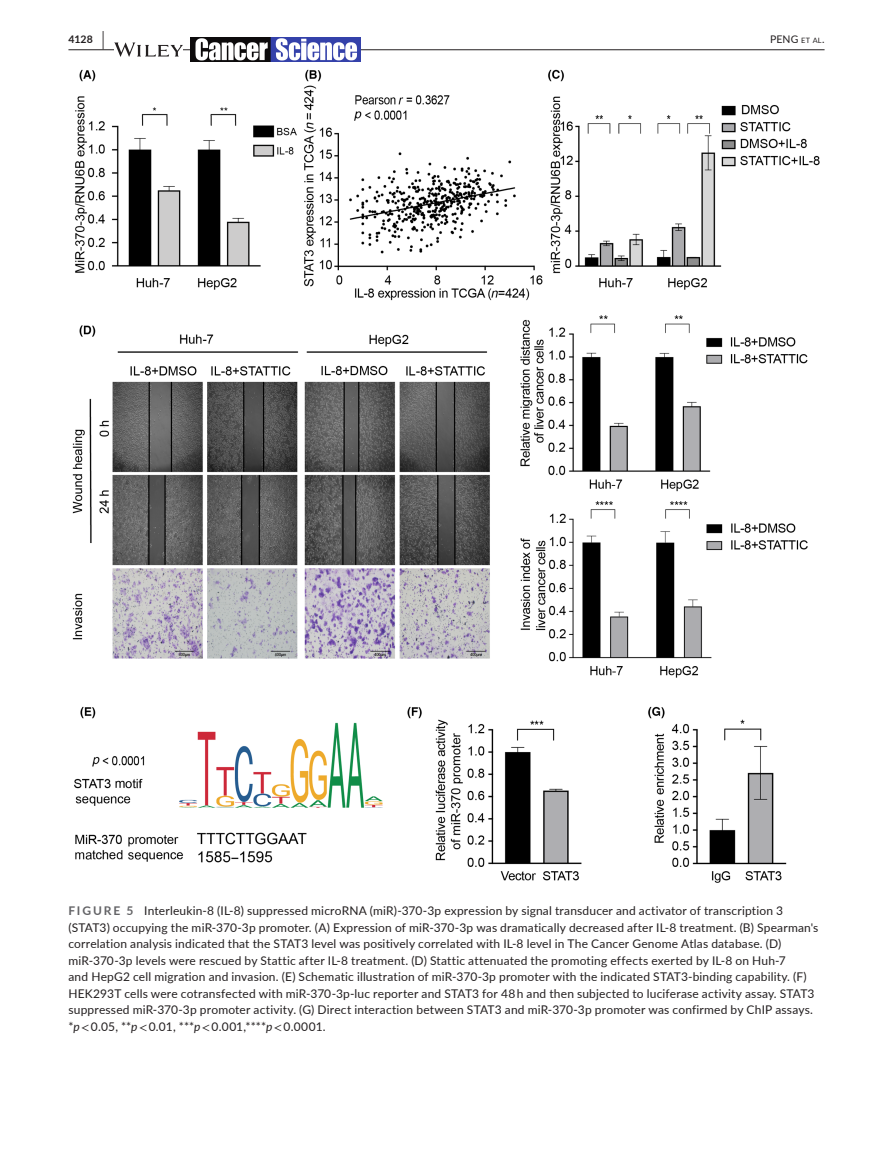
<style>
.page{position:relative;width:893px;height:1174px;background:#fff}
.page>*{position:absolute;margin:0;border:0;box-sizing:border-box;transform-origin:0 0}
.t1{font:12px/16.5px "Lato";letter-spacing:.015em;color:#231f20}
.t2{font:10.5px "Lato";color:#231f20}
.t3{font:700 10.5px "Lato";color:#231f20}
.s1{font-size:19.5px}
.s2{font-size:7.35px}
.s3{font-weight:700;color:#636366}
.s4{font-style:italic}
.s5{font-family:"STIX"}
</style>
<div class="page">
<hr style="left:68px;top:49px;width:756px;height:1px;background:#231f20">
<svg style="left:114px;top:42px;width:69px;height:15px"></svg>
<img style="left:191px;top:38px;width:170px;height:24px">
<img style="left:72px;top:69px;width:748px;height:814px">
<p class="t3" style="left:68px;top:31px;width:37px">4128 <span class="s1">|</span></p>
<p class="t2" style="left:770px;top:31px;width:56px">PENG <span class="s2">et al</span>.</p>
<p class="t1" style="left:68px;top:902px;width:751px"><span class="s3">FIGURE 5</span> Interleukin-8 (IL-8) suppressed microRNA (miR)-370-3p expression by signal transducer and activator of transcription 3 (STAT3) occupying the miR-370-3p promoter. (A) Expression of miR-370-3p was dramatically decreased after IL-8 treatment. (B) Spearman's correlation analysis indicated that the STAT3 level was positively correlated with IL-8 level in The Cancer Genome Atlas database. (D) miR-370-3p levels were rescued by Stattic after IL-8 treatment. (D) Stattic attenuated the promoting effects exerted by IL-8 on Huh-7<br>and HepG2 cell migration and invasion. (E) Schematic illustration of miR-370-3p promoter with the indicated STAT3-binding capability. (F)<br>HEK293T cells were cotransfected with miR-370-3p-luc reporter and STAT3 for 48 h and then subjected to luciferase activity assay. STAT3 suppressed miR-370-3p promoter activity. (G) Direct interaction between STAT3 and miR-370-3p promoter was confirmed by ChIP assays. *<span class="s4">p</span><span class="s5">&lt;</span> 0.05, **<span class="s4">p</span><span class="s5">&lt;</span> 0.01, ***<span class="s4">p</span><span class="s5">&lt;</span> 0.001,****<span class="s4">p</span><span class="s5">&lt;</span> 0.0001.</p>
</div>
